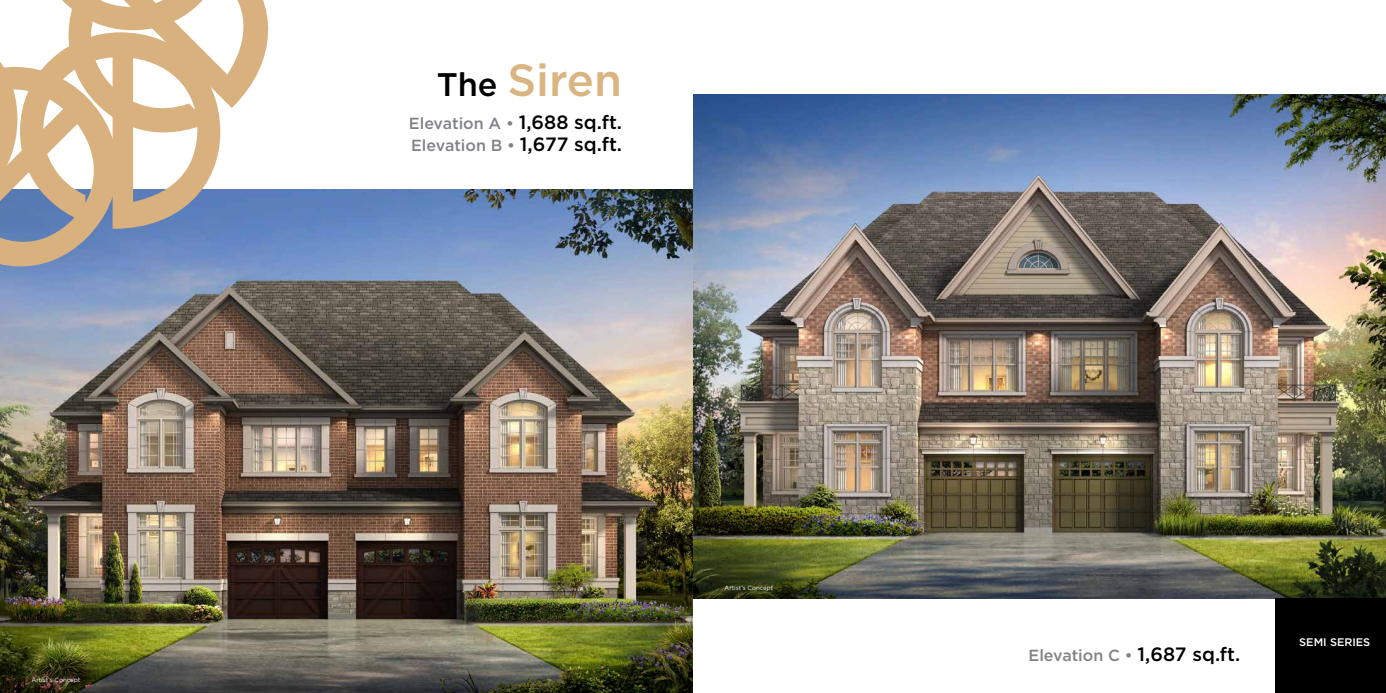
<style>
.page{position:relative;width:1386px;height:693px;background:#fff}
.page>*{position:absolute;margin:0;border:0;box-sizing:border-box;transform-origin:0 0}
.t1{font:500 45.06px "Gotham";color:#dab581}
.t2{font:500 16.01px/22.1px "Gotham";color:#808285}
.t3{font:500 11.03px "Gotham";color:#fff}
.t4{font:6.12px "Gotham";color:#fff}
.s1{font-size:32.64px;color:#000}
.s2{font-size:19.25px;color:#000}
</style>
<div class="page">
<img style="left:0;top:189px;width:693px;height:504px">
<img style="left:693px;top:94px;width:693px;height:504px">
<div style="left:1276px;top:598px;width:110px;height:95px;background:#000"></div>
<svg style="left:0;top:0;width:273px;height:275px"></svg>
<p class="t4" style="left:32px;top:675px;width:50px">Artist’s Concept</p>
<h1 class="t1" style="left:437px;top:51px;width:187px"><span class="s1">The</span> Siren</h1>
<p class="t2" style="left:409px;top:112px;width:215px">Elevation A • <span class="s2">1,688 sq.ft.<br></span>Elevation B • <span class="s2">1,677 sq.ft.</span></p>
<p class="t4" style="left:725px;top:584px;width:50px">Artist’s Concept</p>
<p class="t2" style="left:1029px;top:644px;width:213px">Elevation C • <span class="s2">1,687 sq.ft.</span></p>
<p class="t3" style="left:1299px;top:635px;width:73px">SEMI SERIES</p>
</div>
